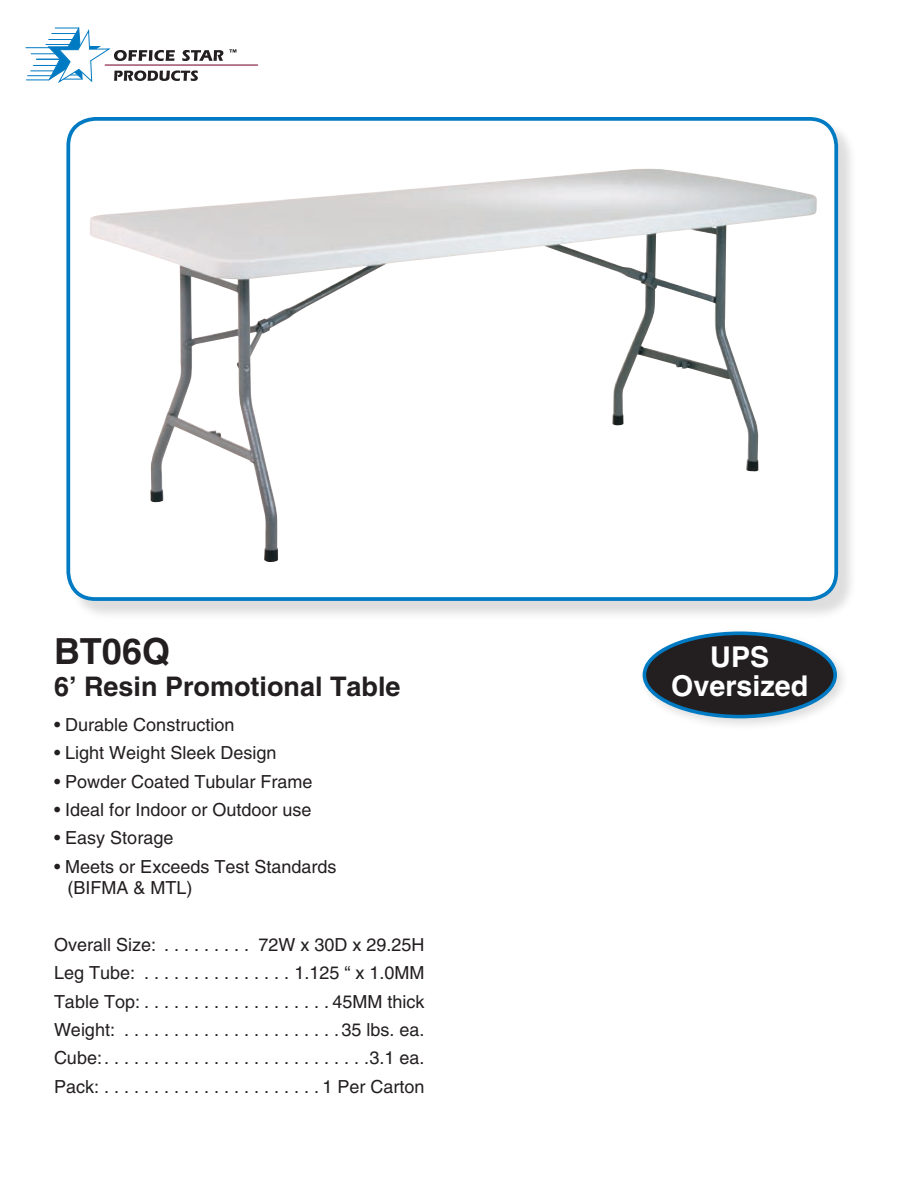
<style>
.page{position:relative;width:918px;height:1188px;background:#fff}
.page>*{position:absolute;margin:0;border:0;box-sizing:border-box;transform-origin:0 0}
.t1{font:700 36px "Helvetica";color:#231f20}
.t2{font:700 28.65px/28.7px "Helvetica";color:#fff;text-align:center}
.t3{font:700 27px "Helvetica";color:#231f20}
.t4{font:18px/28.3px "Helvetica";color:#231f20}
</style>
<div class="page">
<hr style="left:105px;top:65px;width:153px;height:1px;background:#ee3a41">
<svg style="left:229px;top:49px;width:7px;height:4px"></svg>
<svg style="left:26px;top:27px;width:197px;height:56px"></svg>
<div style="left:68px;top:118px;width:790px;height:503px;background:#231f20;opacity:.15"></div>
<div style="left:68px;top:119px;width:768px;height:480px;background:#fff;border-radius:27px"></div>
<img style="left:90px;top:169px;width:727px;height:393px">
<div style="left:66px;top:117px;width:772px;height:484px;border:4px solid #007ac2;border-radius:27px"></div>
<div style="left:637px;top:626px;width:214px;height:107px;background:#231f20;opacity:.15"></div>
<div style="left:644px;top:633px;width:191px;height:84px;background:#231f20;border-radius:50%"></div>
<div style="left:643px;top:631px;width:194px;height:87px;border:4px solid #007ac2;border-radius:50%"></div>
<h1 class="t1" style="left:54px;top:629px;width:118px">BT06Q</h1>
<h3 class="t3" style="left:54px;top:670px;width:348px">6’ Resin Promotional Table</h3>
<p class="t4" style="left:54px;top:710px;width:182px">• Durable Construction</p>
<p class="t4" style="left:54px;top:739px;width:224px">• Light Weight Sleek Design</p>
<p class="t4" style="left:54px;top:767px;width:260px">• Powder Coated Tubular Frame</p>
<p class="t4" style="left:54px;top:795px;width:259px">• Ideal for Indoor or Outdoor use</p>
<p class="t4" style="left:54px;top:824px;width:121px">• Easy Storage</p>
<p class="t4" style="left:68px;top:856px;width:270px;line-height:21.6px;text-indent:-14px">• Meets or Exceeds Test Standards (BIFMA &amp; MTL)</p>
<p class="t4" style="left:54px;top:930px;width:372px">Overall Size: . . . . . . . . . 72W x 30D x 29.25H Leg Tube: ...............1.125 “ x 1.0MM Table Top: .................. 45MM thick Weight: ..................... 35 lbs. ea.<br>Cube: .......................... 3.1 ea.<br>Pack: ..................... 1 Per Carton</p>
<h2 class="t2" style="left:671px;top:643px;width:139px">UPS<br>Oversized</h2>
</div>
